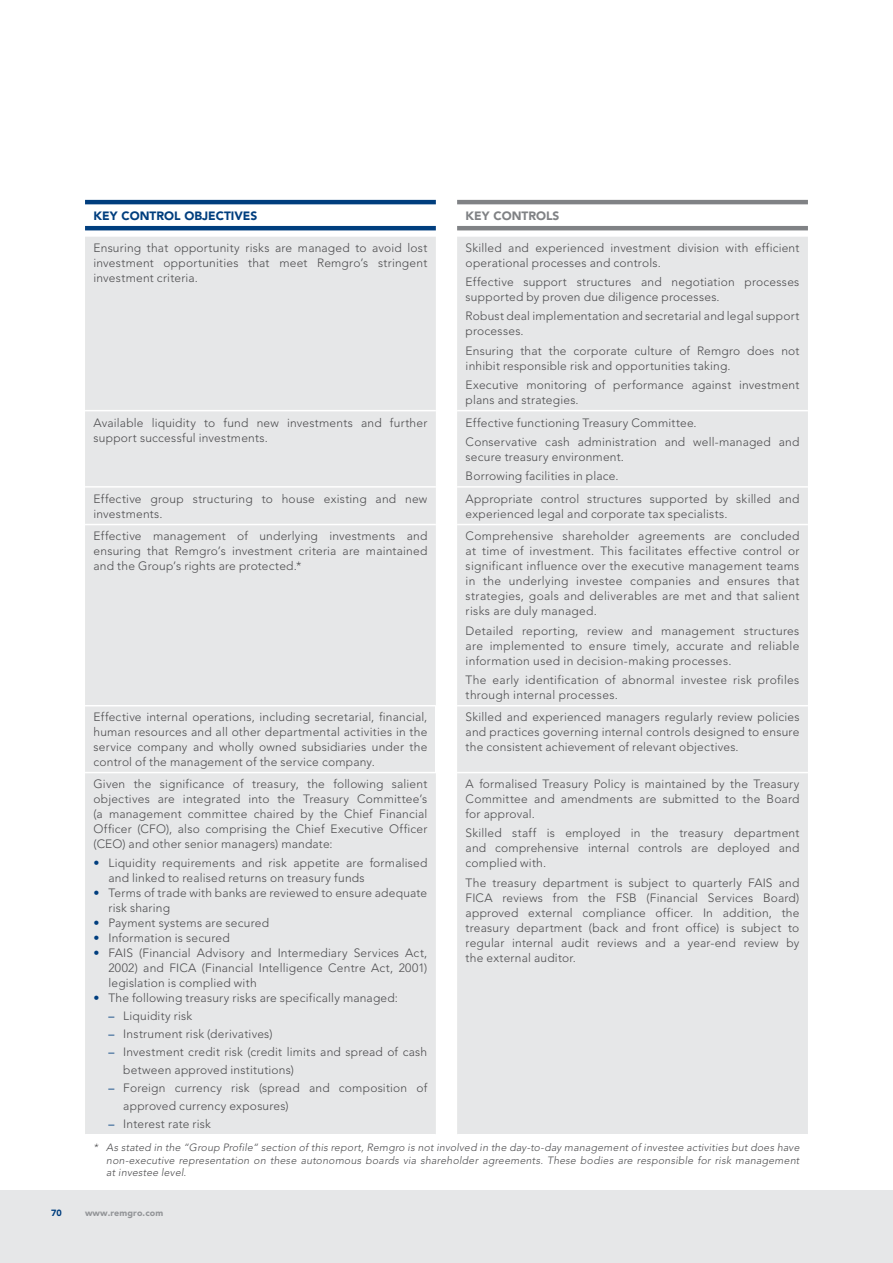
<style>
.page{position:relative;width:893px;height:1263px;background:#fff}
.page>*{position:absolute;margin:0;border:0;box-sizing:border-box;transform-origin:0 0}
.t1{font:300 12px/15px "Avenir LT Std";letter-spacing:.02em;color:#4d4d4f}
.t2{font:900 12px "Avenir LT Std";color:#003e7e}
.t3{font:900 12px "Avenir LT Std";color:#808285}
.t4{font:italic 300 10.5px/12.6px "Avenir LT Std";letter-spacing:.025em;color:#4d4d4f;text-align:justify}
.t5{font:900 9px "Avenir LT Std";letter-spacing:.01em;color:#939598}
.t6{font:900 9px "Avenir LT Std";color:#003e7e}
.s1{font-weight:800;color:#003e7e}
.s2{font-weight:400;color:#003e7e}
</style>
<div class="page">
<div style="left:0;top:1191px;width:893px;height:72px;background:#e6e7e8"></div>
<div style="left:85px;top:237px;width:723px;height:897px;background:#e6e7e8"></div>
<div style="left:85px;top:706px;width:723px;height:66px;background:#e6e7e8"></div>
<hr style="left:85px;top:200px;width:351px;height:4px;background:#003e7e">
<hr style="left:85px;top:226px;width:351px;height:4px;background:#003e7e">
<hr style="left:85px;top:410px;width:351px;height:1px;background:#fff">
<hr style="left:457px;top:410px;width:351px;height:1px;background:#fff">
<hr style="left:85px;top:486px;width:351px;height:2px;background:#fff">
<hr style="left:457px;top:486px;width:351px;height:2px;background:#fff">
<hr style="left:85px;top:524px;width:351px;height:1px;background:#fff">
<hr style="left:457px;top:524px;width:351px;height:1px;background:#fff">
<hr style="left:457px;top:200px;width:351px;height:4px;background:#808285">
<hr style="left:457px;top:226px;width:351px;height:4px;background:#808285">
<hr style="left:85px;top:705px;width:351px;height:1px;background:#fff">
<hr style="left:457px;top:705px;width:351px;height:1px;background:#fff">
<hr style="left:85px;top:772px;width:351px;height:1px;background:#fff">
<svg style="left:436px;top:237px;width:21px;height:897px"></svg>
<hr style="left:457px;top:772px;width:351px;height:1px;background:#fff">
<p class="t2" style="left:94px;top:208px;width:165px">KEY CONTROL OBJECTIVES</p>
<p class="t3" style="left:466px;top:208px;width:95px">KEY CONTROLS</p>
<p class="t1" style="left:94px;top:240px;width:335px;text-align:justify">Ensuring that opportunity risks are managed to avoid lost investment opportunities that meet Remgro’s stringent investment criteria.</p>
<p class="t1" style="left:466px;top:240px;width:335px">Skilled and experienced investment division with efficient operational processes and controls.</p>
<p class="t1" style="left:466px;top:274px;width:335px">Effective support structures and negotiation processes supported by proven due diligence processes.</p>
<p class="t1" style="left:466px;top:309px;width:335px">Robust deal implementation and secretarial and legal support processes.</p>
<p class="t1" style="left:466px;top:343px;width:335px">Ensuring that the corporate culture of Remgro does not inhibit responsible risk and opportunities taking.</p>
<p class="t1" style="left:466px;top:377px;width:335px">Executive monitoring of performance against investment plans and strategies.</p>
<p class="t1" style="left:94px;top:415px;width:335px">Available liquidity to fund new investments and further support successful investments.</p>
<p class="t1" style="left:466px;top:413px;width:335px;line-height:19.2px">Effective functioning Treasury Committee.<br>Conservative cash administration and well-managed and</p>
<p class="t1" style="left:466px;top:447px;width:160px;line-height:19.2px">secure treasury environment.<br>Borrowing facilities in place.</p>
<p class="t1" style="left:94px;top:491px;width:335px">Effective group structuring to house existing and new investments.</p>
<p class="t1" style="left:466px;top:491px;width:335px">Appropriate control structures supported by skilled and experienced legal and corporate tax specialists.</p>
<p class="t1" style="left:94px;top:529px;width:335px;text-align:justify">Effective management of underlying investments and ensuring that Remgro’s investment criteria are maintained and the Group’s rights are protected.*</p>
<p class="t1" style="left:466px;top:529px;width:335px;text-align:justify">Comprehensive shareholder agreements are concluded at time of investment. This facilitates effective control or significant influence over the executive management teams in the underlying investee companies and ensures that strategies, goals and deliverables are met and that salient risks are duly managed.</p>
<p class="t1" style="left:466px;top:623px;width:335px;text-align:justify">Detailed reporting, review and management structures are implemented to ensure timely, accurate and reliable information used in decision-making processes.</p>
<p class="t1" style="left:466px;top:672px;width:335px">The early identification of abnormal investee risk profiles through internal processes.</p>
<p class="t1" style="left:94px;top:709px;width:335px;text-align:justify">Effective internal operations, including secretarial, financial, human resources and all other departmental activities in the service company and wholly owned subsidiaries under the control of the management of the service company.</p>
<p class="t1" style="left:466px;top:709px;width:335px;text-align:justify">Skilled and experienced managers regularly review policies and practices governing internal controls designed to ensure the consistent achievement of relevant objectives.</p>
<p class="t1" style="left:94px;top:776px;width:335px;text-align:justify">Given the significance of treasury, the following salient objectives are integrated into the Treasury Committee’s (a management committee chaired by the Chief Financial Officer (CFO), also comprising the Chief Executive Officer (CEO) and other senior managers) mandate:</p>
<p class="t1" style="left:108px;top:856px;width:320px;text-indent:-15px"><span class="s1">•</span> Liquidity requirements and risk appetite are formalised and linked to realised returns on treasury funds</p>
<p class="t1" style="left:108px;top:886px;width:320px;text-indent:-15px"><span class="s1">•</span> Terms of trade with banks are reviewed to ensure adequate risk sharing</p>
<p class="t1" style="left:94px;top:916px;width:177px"><span class="s1">•</span> Payment systems are secured</p>
<p class="t1" style="left:94px;top:931px;width:138px"><span class="s1">•</span> Information is secured</p>
<p class="t1" style="left:108px;top:946px;width:320px;text-align:justify;text-indent:-15px"><span class="s1">•</span> FAIS (Financial Advisory and Intermediary Services Act, 2002) and FICA (Financial Intelligence Centre Act, 2001) legislation is complied with</p>
<p class="t1" style="left:94px;top:991px;width:306px"><span class="s1">•</span> The following treasury risks are specifically managed:</p>
<p class="t1" style="left:108px;top:1009px;width:85px"><span class="s2">–</span> Liquidity risk</p>
<p class="t1" style="left:108px;top:1027px;width:166px"><span class="s2">–</span> Instrument risk (derivatives)</p>
<p class="t1" style="left:123px;top:1043px;width:305px;line-height:18px;text-indent:-15px"><span class="s2">–</span> Investment credit risk (credit limits and spread of cash between approved institutions)</p>
<p class="t1" style="left:123px;top:1079px;width:306px;line-height:18px;text-indent:-15px"><span class="s2">–</span> Foreign currency risk (spread and composition of approved currency exposures)</p>
<p class="t1" style="left:108px;top:1117px;width:104px"><span class="s2">–</span> Interest rate risk</p>
<p class="t1" style="left:466px;top:776px;width:335px;text-align:justify">A formalised Treasury Policy is maintained by the Treasury Committee and amendments are submitted to the Board for approval.</p>
<p class="t1" style="left:466px;top:826px;width:335px;text-align:justify">Skilled staff is employed in the treasury department and comprehensive internal controls are deployed and complied with.</p>
<p class="t1" style="left:466px;top:875px;width:335px;text-align:justify">The treasury department is subject to quarterly FAIS and FICA reviews from the FSB (Financial Services Board) approved external compliance officer. In addition, the treasury department (back and front office) is subject to regular internal audit reviews and a year-end review by the external auditor.</p>
<p class="t4" style="left:106px;top:1141px;width:695px;text-indent:-13px">* As stated in the “Group Profile“ section of this report, Remgro is not involved in the day-to-day management of investee activities but does have non-executive representation on these autonomous boards via shareholder agreements. These bodies are responsible for risk management at investee level.</p>
<p class="t6" style="left:51px;top:1207px;width:12px">70</p>
<p class="t5" style="left:85px;top:1207px;width:80px">www.remgro.com</p>
</div>
